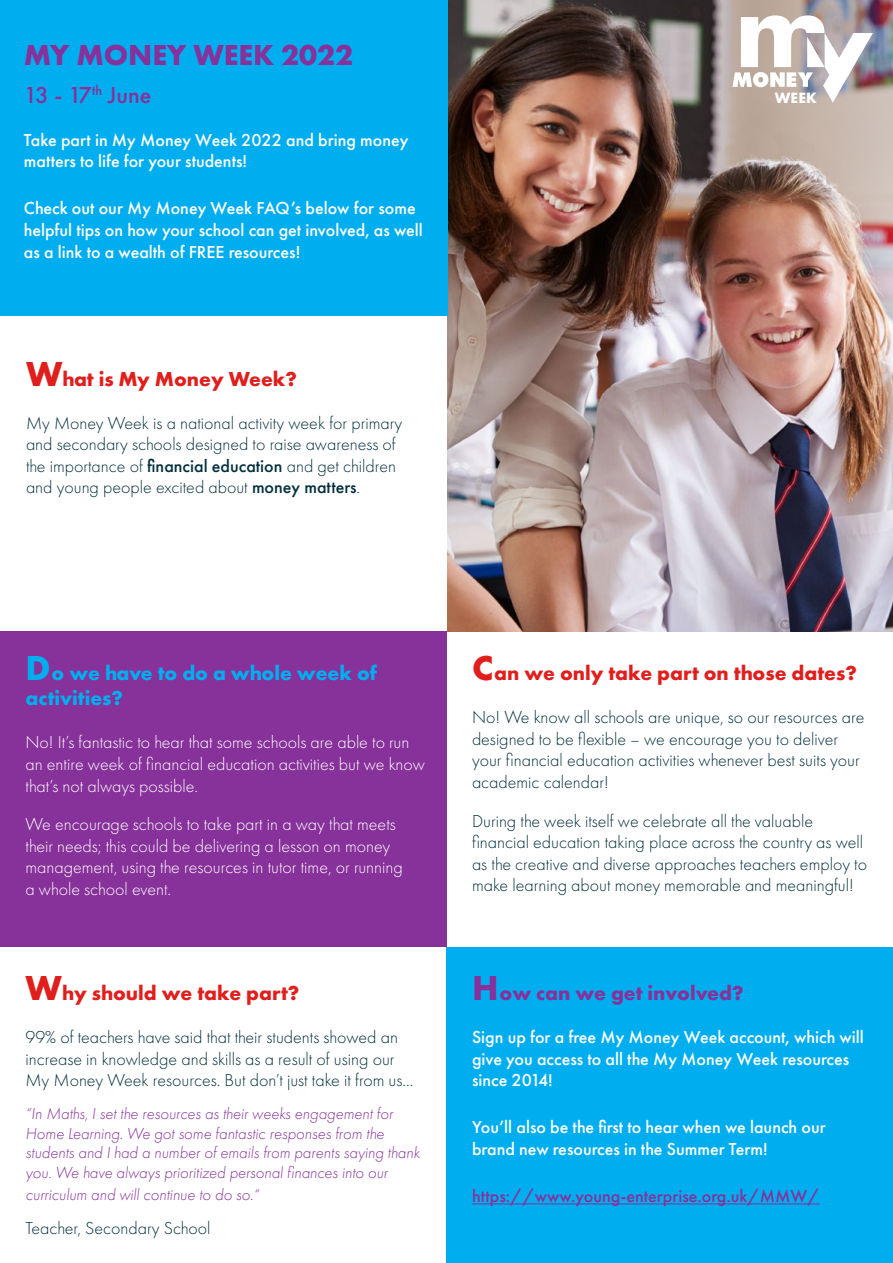
<style>
.page{position:relative;width:893px;height:1263px;background:#fff}
.page>*{position:absolute;margin:0;border:0;box-sizing:border-box;transform-origin:0 0}
.t1{font:700 30px "Futura PT";color:#87319a}
.t2{font:500 24px "Futura PT";color:#87319a}
.t3{font:700 21px "Futura PT";color:#e01f1d}
.t4{font:700 21px/25.2px "Futura PT";color:#00aeef}
.t5{font:700 21px "Futura PT";color:#87319a}
.t6{font:300 18px/21.6px "Futura PT";color:#032f3c}
.t7{font:500 18px/21.6px "Futura PT";color:#fff}
.t8{font:300 18px/21.6px "Futura PT";color:#fff}
.t9{font:500 18px "Futura PT";color:#87319a}
.t10{font:italic 300 16.5px/19.8px "Futura PT";color:#87319a}
.t11{font:700 15.45px "Futura PT";color:#fff}
.s1{font-size:36px}
.s2{font-weight:500}
</style>
<div class="page">
<img style="left:448px;top:0;width:445px;height:631px">
<div style="left:0;top:0;width:448px;height:316px;background:#00aeef"></div>
<div style="left:0;top:631px;width:446px;height:316px;background:#87319a"></div>
<div style="left:446px;top:947px;width:447px;height:316px;background:#00aeef"></div>
<hr style="left:472px;top:1203px;width:348px;height:1px;background:#87319a">
<svg style="left:732px;top:15px;width:141px;height:88px"></svg>
<h1 class="t1" style="left:24px;top:36px;width:331px">MY MONEY WEEK 2022</h1>
<h2 class="t2" style="left:24px;top:80px;width:129px">13 - 17<sup>th</sup> June</h2>
<p class="t7" style="left:24px;top:129px;width:386px">Take part in My Money Week 2022 and bring money matters to life for your students!</p>
<p class="t7" style="left:24px;top:197px;width:401px">Check out our My Money Week FAQ’s below for some helpful tips on how your school can get involved, as well as a link to a wealth of FREE resources!</p>
<p class="t3" style="left:26px;top:365px;width:273px"><span class="s1">W</span>hat is My Money Week?</p>
<p class="t6" style="left:26px;top:412px;width:378px">My Money Week is a national activity week for primary and secondary schools designed to raise awareness of the importance of <span class="s2">financial education</span> and get children and young people excited about <span class="s2">money matters</span>.</p>
<p class="t11" style="left:775px;top:88px;width:44px">WEEK</p>
<p class="t4" style="left:26px;top:660px;width:353px"><span class="s1">D</span>o we have to do a whole week of activities?</p>
<p class="t8" style="left:26px;top:732px;width:401px">No! It’s fantastic to hear that some schools are able to run an entire week of financial education activities but we know that’s not always possible.</p>
<p class="t8" style="left:26px;top:813px;width:379px">We encourage schools to take part in a way that meets their needs; this could be delivering a lesson on money management, using the resources in tutor time, or running a whole school event.</p>
<p class="t3" style="left:26px;top:980px;width:275px"><span class="s1">W</span>hy should we take part?</p>
<p class="t6" style="left:26px;top:1026px;width:389px">99% of teachers have said that their students showed an increase in knowledge and skills as a result of using our<br>My Money Week resources. But don’t just take it from us…</p>
<p class="t10" style="left:26px;top:1103px;width:396px">“In Maths, I set the resources as their weeks engagement for Home Learning. We got some fantastic responses from the students and I had a number of emails from parents saying thank you. We have always prioritized personal finances into our</p>
<p class="t10" style="left:26px;top:1184px;width:235px">curriculum and will continue to do so.“</p>
<p class="t6" style="left:26px;top:1217px;width:187px">Teacher, Secondary School</p>
<p class="t3" style="left:472px;top:660px;width:386px"><span class="s1">C</span>an we only take part on those dates?</p>
<p class="t6" style="left:472px;top:706px;width:394px">No! We know all schools are unique, so our resources are designed to be flexible – we encourage you to deliver your financial education activities whenever best suits your academic calendar!</p>
<p class="t6" style="left:472px;top:810px;width:397px">During the week itself we celebrate all the valuable financial education taking place across the country as well as the creative and diverse approaches teachers employ to make learning about money memorable and meaningful!</p>
<p class="t5" style="left:472px;top:980px;width:273px"><span class="s1">H</span>ow can we get involved?</p>
<p class="t7" style="left:472px;top:1026px;width:393px">Sign up for a free My Money Week account, which will give you access to all the My Money Week resources since 2014!</p>
<p class="t7" style="left:472px;top:1116px;width:355px">You’ll also be the first to hear when we launch our brand new resources in the Summer Term!</p>
<p class="t9" style="left:472px;top:1185px;width:349px">https://www.young-enterprise.org.uk/MMW/</p>
</div>
